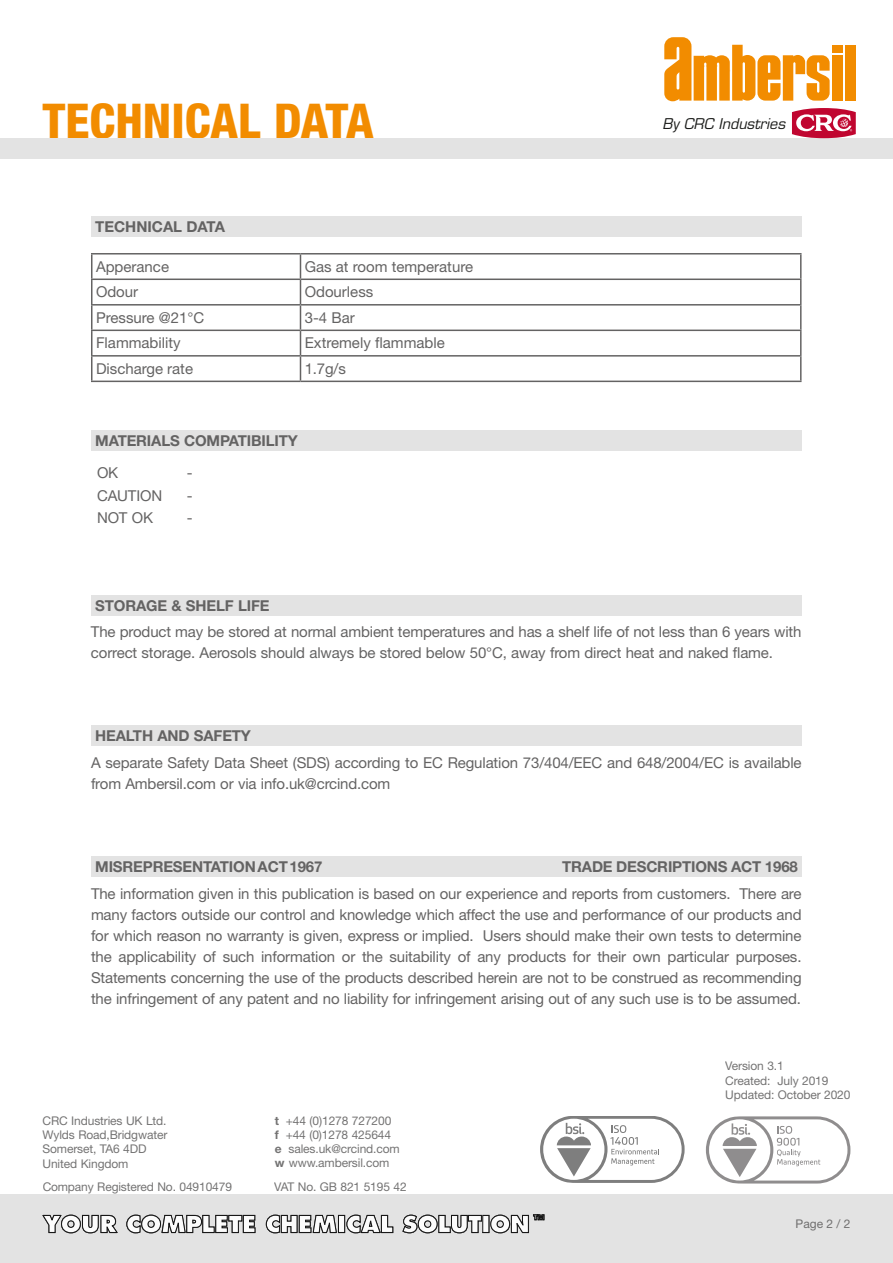
<style>
.page{position:relative;width:893px;height:1263px;background:#fff}
.page>*{position:absolute;margin:0;border:0;box-sizing:border-box;transform-origin:0 0}
.t1{font:800 condensed 48px "Helvetica Neue LT Std";color:#f28c00}
.t2{font:15px/21px "Helvetica Neue LT Std";letter-spacing:-.01em;color:#646363}
.t3{font:700 15px "Helvetica Neue LT Std";letter-spacing:-.01em;color:#646363}
.t4{font:italic 14.55px "Eurostile LT Std";color:#1c1d1b}
.t5{font:12px/14.2px "Helvetica Neue LT Std";letter-spacing:-.01em;color:#646363}
.t6{font:12px "Helvetica Neue LT Std";color:#706f6f}
.s1{font-weight:700}
</style>
<div class="page">
<div style="left:0;top:1195px;width:893px;height:68px;background:#e3e3e3"></div>
<svg style="left:42px;top:1214px;width:76px;height:19px"></svg>
<svg style="left:126px;top:1214px;width:419px;height:19px"></svg>
<svg style="left:706px;top:1116px;width:144px;height:67px"></svg>
<svg style="left:540px;top:1116px;width:145px;height:66px"></svg>
<hr style="left:91px;top:253px;width:209px;height:1px;background:#646363">
<hr style="left:300px;top:253px;width:501px;height:1px;background:#646363">
<hr style="left:91px;top:279px;width:209px;height:1px;background:#646363">
<hr style="left:300px;top:279px;width:501px;height:1px;background:#646363">
<hr style="left:91px;top:304px;width:209px;height:2px;background:#646363">
<hr style="left:300px;top:304px;width:501px;height:2px;background:#646363">
<hr style="left:91px;top:330px;width:209px;height:1px;background:#646363">
<hr style="left:300px;top:330px;width:501px;height:1px;background:#646363">
<hr style="left:91px;top:355px;width:209px;height:2px;background:#646363">
<svg style="left:91px;top:254px;width:1px;height:127px"></svg>
<hr style="left:300px;top:355px;width:501px;height:2px;background:#646363">
<svg style="left:300px;top:254px;width:1px;height:127px"></svg>
<svg style="left:800px;top:254px;width:1px;height:127px"></svg>
<hr style="left:91px;top:381px;width:209px;height:1px;background:#646363">
<hr style="left:300px;top:381px;width:501px;height:1px;background:#646363">
<div style="left:91px;top:216px;width:710px;height:21px;background:#e3e3e3"></div>
<div style="left:91px;top:595px;width:710px;height:20px;background:#e3e3e3"></div>
<div style="left:91px;top:856px;width:710px;height:21px;background:#e3e3e3"></div>
<div style="left:91px;top:726px;width:710px;height:20px;background:#e3e3e3"></div>
<div style="left:91px;top:430px;width:710px;height:21px;background:#e3e3e3"></div>
<div style="left:0;top:138px;width:893px;height:21px;background:#e3e3e3"></div>
<div style="left:845px;top:45px;width:10px;height:56px;background:#f28c00"></div>
<div style="left:832px;top:45px;width:10px;height:7px;background:#f28c00"></div>
<div style="left:832px;top:55px;width:10px;height:46px;background:#f28c00"></div>
<svg style="left:664px;top:37px;width:166px;height:64px"></svg>
<svg style="left:792px;top:108px;width:64px;height:30px"></svg>
<h1 class="t1" style="left:43px;top:91px;width:333px">TECHNICAL DATA</h1>
<p class="t3" style="left:95px;top:217px;width:131px">TECHNICAL DATA</p>
<p class="t2" style="left:96px;top:256px;width:75px">Apperance</p>
<p class="t2" style="left:305px;top:256px;width:170px">Gas at room temperature</p>
<p class="t2" style="left:96px;top:281px;width:44px">Odour</p>
<p class="t2" style="left:305px;top:281px;width:70px">Odourless</p>
<p class="t2" style="left:96px;top:307px;width:110px">Pressure @21°C</p>
<p class="t2" style="left:305px;top:307px;width:52px">3-4 Bar</p>
<p class="t2" style="left:96px;top:332px;width:86px">Flammability</p>
<p class="t2" style="left:305px;top:332px;width:142px">Extremely flammable</p>
<p class="t2" style="left:96px;top:358px;width:99px">Discharge rate</p>
<p class="t2" style="left:305px;top:358px;width:43px">1.7g/s</p>
<p class="t3" style="left:95px;top:431px;width:204px">MATERIALS COMPATIBILITY</p>
<p class="t2" style="left:97px;top:462px;width:23px">OK</p>
<p class="t2" style="left:187px;top:462px;width:7px">-</p>
<p class="t2" style="left:97px;top:484px;width:67px">CAUTION</p>
<p class="t2" style="left:187px;top:484px;width:7px">-</p>
<p class="t2" style="left:97px;top:507px;width:58px">NOT OK</p>
<p class="t2" style="left:187px;top:507px;width:7px">-</p>
<p class="t3" style="left:95px;top:596px;width:176px">STORAGE &amp; SHELF LIFE</p>
<p class="t4" style="left:663px;top:115px;width:124px">By CRC Industries</p>
<p class="t2" style="left:91px;top:621px;width:712px">The product may be stored at normal ambient temperatures and has a shelf life of not less than 6 years with correct storage. Aerosols should always be stored below 50°C, away from direct heat and naked flame.</p>
<p class="t3" style="left:95px;top:727px;width:157px">HEALTH AND SAFETY</p>
<p class="t2" style="left:91px;top:752px;width:712px">A separate Safety Data Sheet (SDS) according to EC Regulation 73/404/EEC and 648/2004/EC is available from Ambersil.com or via info.uk@crcind.com</p>
<p class="t3" style="left:95px;top:857px;width:229px">MISREPRESENTATION ACT 1967</p>
<p class="t3" style="left:562px;top:857px;width:237px">TRADE DESCRIPTIONS ACT 1968</p>
<p class="t2" style="left:91px;top:883px;width:712px;text-align:justify">The information given in this publication is based on our experience and reports from customers. There are many factors outside our control and knowledge which affect the use and performance of our products and for which reason no warranty is given, express or implied. Users should make their own tests to determine the applicability of such information or the suitability of any products for their own particular purposes.<br>Statements concerning the use of the products described herein are not to be construed as recommending the infringement of any patent and no liability for infringement arising out of any such use is to be assumed.</p>
<p class="t5" style="left:43px;top:1113px;width:126px">CRC Industries UK Ltd.<br>Wylds Road,Bridgwater<br>Somerset, TA6 4DD<br>United Kingdom</p>
<p class="t5" style="left:275px;top:1113px;width:127px"><span class="s1">t</span> +44 (0)1278 727200<br><span class="s1">f</span> +44 (0)1278 425644 <span class="s1">e</span> sales.uk@crcind.com <span class="s1">w</span> www.ambersil.com</p>
<p class="t5" style="left:43px;top:1179px;width:191px">Company Registered No. 04910479</p>
<p class="t5" style="left:274px;top:1179px;width:134px">VAT No. GB 821 5195 42</p>
<p class="t5" style="left:725px;top:1059px;width:127px">Version 3.1<br>Created: July 2019<br>Updated: October 2020</p>
<p class="t6" style="left:795px;top:1217px;width:56px">Page 2 / 2</p>
</div>
